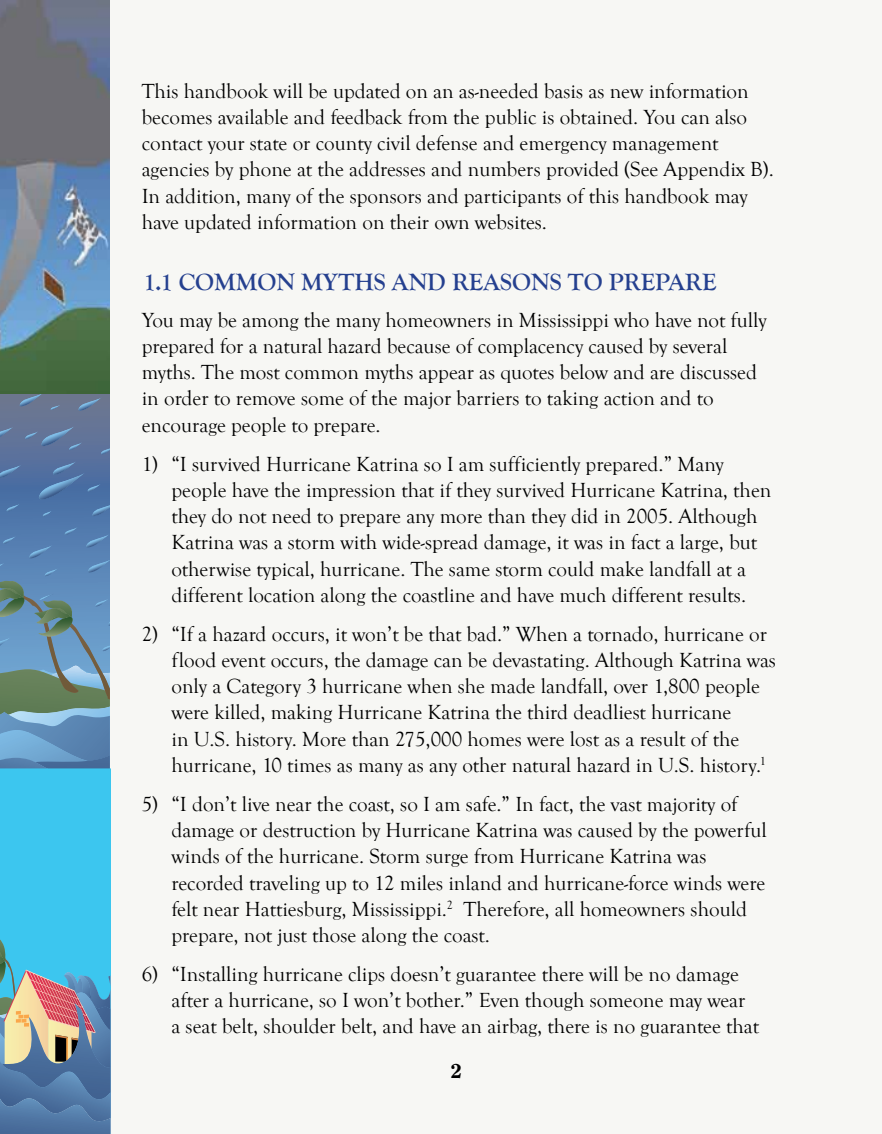
<style>
.page{position:relative;width:882px;height:1134px;background:#f7f7f4}
.page>*{position:absolute;margin:0;border:0;box-sizing:border-box;transform-origin:0 0}
.t1{font:700 24.5px "Goudy Old Style T";color:#25408f}
.t2{font:21px/26.2px "Goudy Old Style T";color:#000}
.t3{font:800 21px "Clearface";color:#000}
</style>
<div class="page">
<svg style="left:0;top:393px;width:110px;height:134px;background:#617596"></svg>
<svg style="left:19px;top:393px;width:24px;height:15px"></svg>
<svg style="left:77px;top:397px;width:25px;height:16px"></svg>
<svg style="left:50px;top:405px;width:10px;height:5px"></svg>
<svg style="left:0;top:426px;width:110px;height:92px;background:#5574a2"></svg>
<svg style="left:0;top:527px;width:110px;height:241px;background:#658eaa"></svg>
<img style="left:0;top:0;width:110px;height:393px">
<div style="left:0;top:768px;width:110px;height:170px;background:#3cc6ef"></div>
<svg style="left:0;top:938px;width:111px;height:196px;background:#6f94ac"></svg>
<p class="t2" style="left:142px;top:78px;width:634px">This handbook will be updated on an as-needed basis as new information becomes available and feedback from the public is obtained. You can also contact your state or county civil defense and emergency management agencies by phone at the addresses and numbers provided (See Appendix B).<br>In addition, many of the sponsors and participants of this handbook may have updated information on their own websites.</p>
<p class="t1" style="left:144px;top:269px;width:575px">1.1 COMMON MYTHS AND REASONS TO PREPARE</p>
<p class="t2" style="left:142px;top:307px;width:626px">You may be among the many homeowners in Mississippi who have not fully prepared for a natural hazard because of complacency caused by several myths. The most common myths appear as quotes below and are discussed in order to remove some of the major barriers to taking action and to encourage people to prepare.</p>
<p class="t2" style="left:172px;top:451px;width:601px;text-indent:-30px">1) “I survived Hurricane Katrina so I am sufficiently prepared.” Many people have the impression that if they survived Hurricane Katrina, then they do not need to prepare any more than they did in 2005. Although Katrina was a storm with wide-spread damage, it was in fact a large, but otherwise typical, hurricane. The same storm could make landfall at a different location along the coastline and have much different results.</p>
<p class="t2" style="left:172px;top:621px;width:606px;text-indent:-30px">2) “If a hazard occurs, it won’t be that bad.” When a tornado, hurricane or flood event occurs, the damage can be devastating. Although Katrina was only a Category 3 hurricane when she made landfall, over 1,800 people were killed, making Hurricane Katrina the third deadliest hurricane<br>in U.S. history. More than 275,000 homes were lost as a result of the hurricane, 10 times as many as any other natural hazard in U.S. history.<sup>1</sup></p>
<p class="t2" style="left:172px;top:791px;width:597px;text-indent:-30px">5) “I don’t live near the coast, so I am safe.” In fact, the vast majority of damage or destruction by Hurricane Katrina was caused by the powerful winds of the hurricane. Storm surge from Hurricane Katrina was recorded traveling up to 12 miles inland and hurricane-force winds were felt near Hattiesburg, Mississippi.<sup>2</sup> Therefore, all homeowners should prepare, not just those along the coast.</p>
<p class="t2" style="left:172px;top:961px;width:589px;text-indent:-30px">6) “Installing hurricane clips doesn’t guarantee there will be no damage after a hurricane, so I won’t bother.” Even though someone may wear a seat belt, shoulder belt, and have an airbag, there is no guarantee that</p>
<p class="t3" style="left:450px;top:1059px;width:13px">2</p>
</div>
